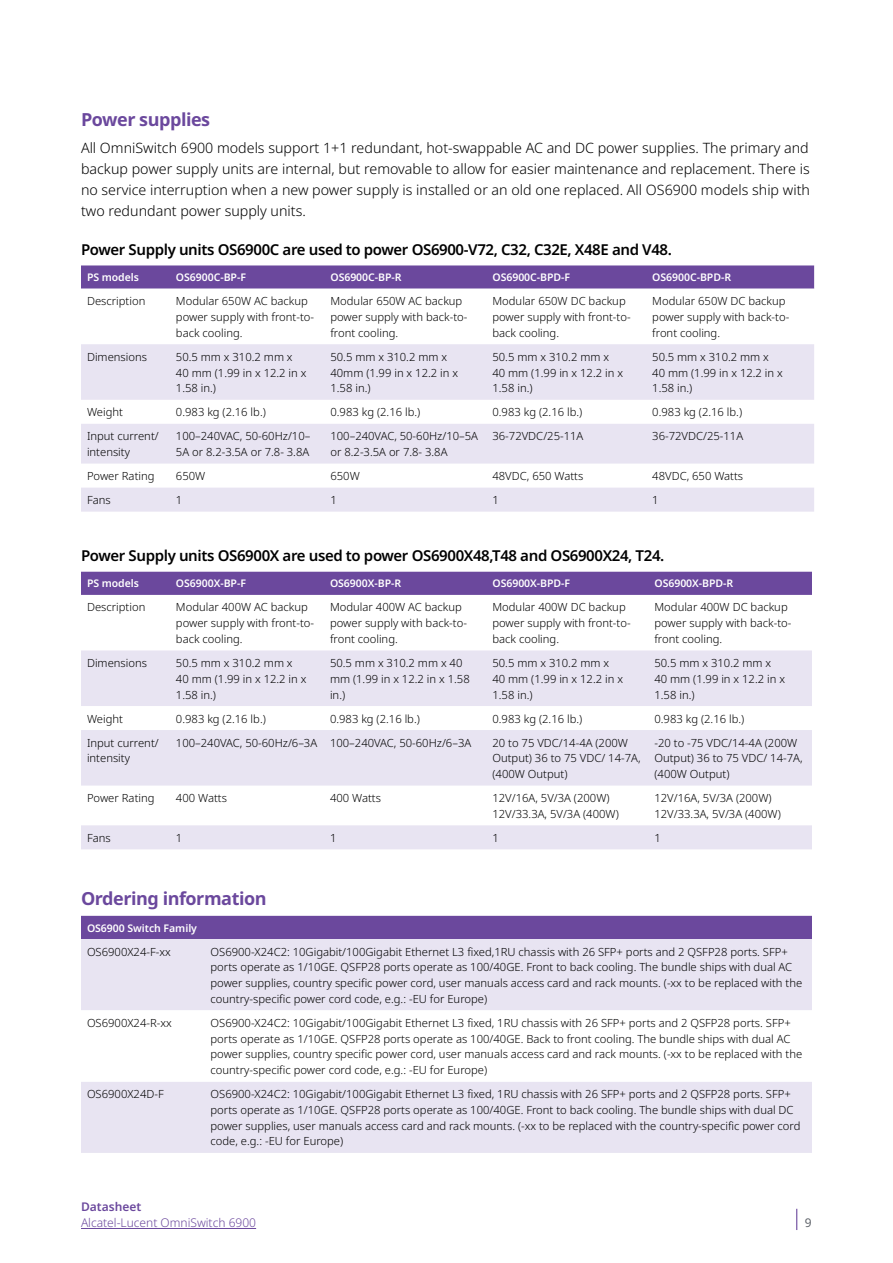
<style>
.page{position:relative;width:893px;height:1263px;background:#fff}
.page>*{position:absolute;margin:0;border:0;box-sizing:border-box;transform-origin:0 0}
.t1{font:700 18px "Noto Sans";letter-spacing:-.025em;color:#6b489d}
.t2{font:600 15px "Noto Sans";letter-spacing:-.025em;color:#000}
.t3{font:300 14.25px/21px "Noto Sans";color:#000;text-align:justify}
.t4{font:300 12px "Noto Sans";color:#6b489d}
.t5{font:600 12px "Noto Sans";color:#6b489d}
.t6{font:12px "Noto Sans";color:#5f636a}
.t7{font:300 11.25px/15.8px "Noto Sans";color:#000}
.t8{font:600 10.5px "Noto Sans";letter-spacing:-.005em;color:#fff}
</style>
<div class="page">
<svg style="left:796px;top:1209px;width:1px;height:21px"></svg>
<hr style="left:81px;top:1228px;width:175px;height:1px;background:#6b489d">
<svg style="left:81px;top:265px;width:733px;height:24px;background:#704fa0"></svg>
<svg style="left:81px;top:344px;width:733px;height:168px;fill:#e8e4f2"></svg>
<div style="left:81px;top:572px;width:731px;height:23px;background:#6b489d"></div>
<svg style="left:81px;top:650px;width:731px;height:199px;fill:#e8e4f2"></svg>
<div style="left:81px;top:916px;width:731px;height:23px;background:#6b489d"></div>
<div style="left:81px;top:939px;width:731px;height:214px;background:#e8e4f2"></div>
<svg style="left:81px;top:1010px;width:731px;height:71px"></svg>
<h1 class="t1" style="left:81px;top:106px;width:131px">Power supplies</h1>
<p class="t3" style="left:81px;top:138px;width:730px">All OmniSwitch 6900 models support 1+1 redundant, hot-swappable AC and DC power supplies. The primary and backup power supply units are internal, but removable to allow for easier maintenance and replacement. There is no service interruption when a new power supply is installed or an old one replaced. All OS6900 models ship with two redundant power supply units.</p>
<h2 class="t2" style="left:81px;top:239px;width:592px">Power Supply units OS6900C are used to power OS6900-V72, C32, C32E, X48E and V48.</h2>
<p class="t8" style="left:87px;top:270px;width:53px">PS models</p>
<p class="t8" style="left:176px;top:270px;width:72px">OS6900C-BP-F</p>
<p class="t8" style="left:330px;top:270px;width:73px">OS6900C-BP-R</p>
<p class="t8" style="left:492px;top:270px;width:79px">OS6900C-BPD-F</p>
<p class="t8" style="left:652px;top:270px;width:80px">OS6900C-BPD-R</p>
<p class="t7" style="left:87px;top:294px;width:60px">Description</p>
<p class="t7" style="left:176px;top:294px;width:140px">Modular 650W AC backup power supply with front-to&shy;back cooling.</p>
<p class="t7" style="left:330px;top:294px;width:138px">Modular 650W AC backup power supply with back-to&shy;front cooling.</p>
<p class="t7" style="left:492px;top:294px;width:140px">Modular 650W DC backup power supply with front-to&shy;back cooling.</p>
<p class="t7" style="left:652px;top:294px;width:138px">Modular 650W DC backup power supply with back-to&shy;front cooling.</p>
<p class="t7" style="left:87px;top:349px;width:62px">Dimensions</p>
<p class="t7" style="left:176px;top:349px;width:132px">50.5 mm x 310.2 mm x<br>40 mm (1.99 in x 12.2 in x<br>1.58 in.)</p>
<p class="t7" style="left:330px;top:349px;width:129px">50.5 mm x 310.2 mm x<br>40mm (1.99 in x 12.2 in x<br>1.58 in.)</p>
<p class="t7" style="left:492px;top:349px;width:132px">50.5 mm x 310.2 mm x<br>40 mm (1.99 in x 12.2 in x<br>1.58 in.)</p>
<p class="t7" style="left:652px;top:349px;width:132px">50.5 mm x 310.2 mm x<br>40 mm (1.99 in x 12.2 in x<br>1.58 in.)</p>
<p class="t7" style="left:87px;top:405px;width:37px">Weight</p>
<p class="t7" style="left:176px;top:405px;width:91px">0.983 kg (2.16 lb.)</p>
<p class="t7" style="left:330px;top:405px;width:91px">0.983 kg (2.16 lb.)</p>
<p class="t7" style="left:492px;top:405px;width:91px">0.983 kg (2.16 lb.)</p>
<p class="t7" style="left:652px;top:405px;width:91px">0.983 kg (2.16 lb.)</p>
<p class="t7" style="left:87px;top:429px;width:73px">Input current/ intensity</p>
<p class="t7" style="left:176px;top:429px;width:136px">100–240VAC, 50-60Hz/10–<br>5A or 8.2-3.5A or 7.8- 3.8A</p>
<p class="t7" style="left:330px;top:429px;width:149px">100–240VAC, 50-60Hz/10–5A or 8.2-3.5A or 7.8- 3.8A</p>
<p class="t7" style="left:492px;top:429px;width:92px">36-72VDC/25-11A</p>
<p class="t7" style="left:652px;top:429px;width:92px">36-72VDC/25-11A</p>
<p class="t7" style="left:87px;top:468px;width:69px">Power Rating</p>
<p class="t7" style="left:176px;top:468px;width:31px">650W</p>
<p class="t7" style="left:330px;top:468px;width:31px">650W</p>
<p class="t7" style="left:492px;top:468px;width:92px">48VDC, 650 Watts</p>
<p class="t7" style="left:652px;top:468px;width:92px">48VDC, 650 Watts</p>
<p class="t7" style="left:87px;top:492px;width:25px">Fans</p>
<p class="t7" style="left:176px;top:492px;width:8px">1</p>
<p class="t7" style="left:330px;top:492px;width:8px">1</p>
<p class="t7" style="left:492px;top:492px;width:8px">1</p>
<p class="t7" style="left:652px;top:492px;width:8px">1</p>
<h2 class="t2" style="left:81px;top:545px;width:585px">Power Supply units OS6900X are used to power OS6900X48,T48 and OS6900X24, T24.</h2>
<p class="t8" style="left:87px;top:576px;width:53px">PS models</p>
<p class="t8" style="left:176px;top:576px;width:72px">OS6900X-BP-F</p>
<p class="t8" style="left:330px;top:576px;width:73px">OS6900X-BP-R</p>
<p class="t8" style="left:492px;top:576px;width:79px">OS6900X-BPD-F</p>
<p class="t8" style="left:654px;top:576px;width:80px">OS6900X-BPD-R</p>
<p class="t7" style="left:87px;top:600px;width:60px">Description</p>
<p class="t7" style="left:176px;top:600px;width:140px">Modular 400W AC backup power supply with front-to&shy;back cooling.</p>
<p class="t7" style="left:330px;top:600px;width:138px">Modular 400W AC backup power supply with back-to&shy;front cooling.</p>
<p class="t7" style="left:492px;top:600px;width:140px">Modular 400W DC backup power supply with front-to&shy;back cooling.</p>
<p class="t7" style="left:654px;top:600px;width:138px">Modular 400W DC backup power supply with back-to&shy;front cooling.</p>
<p class="t7" style="left:87px;top:655px;width:62px">Dimensions</p>
<p class="t7" style="left:176px;top:655px;width:132px">50.5 mm x 310.2 mm x<br>40 mm (1.99 in x 12.2 in x<br>1.58 in.)</p>
<p class="t7" style="left:330px;top:655px;width:141px">50.5 mm x 310.2 mm x 40 mm (1.99 in x 12.2 in x 1.58 in.)</p>
<p class="t7" style="left:492px;top:655px;width:132px">50.5 mm x 310.2 mm x<br>40 mm (1.99 in x 12.2 in x<br>1.58 in.)</p>
<p class="t7" style="left:654px;top:655px;width:132px">50.5 mm x 310.2 mm x<br>40 mm (1.99 in x 12.2 in x<br>1.58 in.)</p>
<p class="t7" style="left:87px;top:711px;width:37px">Weight</p>
<p class="t7" style="left:176px;top:711px;width:91px">0.983 kg (2.16 lb.)</p>
<p class="t7" style="left:330px;top:711px;width:91px">0.983 kg (2.16 lb.)</p>
<p class="t7" style="left:492px;top:711px;width:91px">0.983 kg (2.16 lb.)</p>
<p class="t7" style="left:654px;top:711px;width:91px">0.983 kg (2.16 lb.)</p>
<p class="t7" style="left:87px;top:735px;width:73px">Input current/ intensity</p>
<p class="t7" style="left:176px;top:735px;width:297px">100–240VAC, 50-60Hz/6–3A 100–240VAC, 50-60Hz/6–3A</p>
<p class="t7" style="left:492px;top:735px;width:150px">20 to 75 VDC/14-4A (200W<br>Output) 36 to 75 VDC/ 14-7A, (400W Output)</p>
<p class="t7" style="left:654px;top:735px;width:150px">-20 to -75 VDC/14-4A (200W<br>Output) 36 to 75 VDC/ 14-7A, (400W Output)</p>
<p class="t7" style="left:87px;top:790px;width:69px">Power Rating</p>
<p class="t7" style="left:176px;top:790px;width:53px">400 Watts</p>
<p class="t7" style="left:330px;top:790px;width:53px">400 Watts</p>
<p class="t7" style="left:492px;top:790px;width:128px">12V/16A, 5V/3A (200W)<br>12V/33.3A, 5V/3A (400W)</p>
<p class="t7" style="left:654px;top:790px;width:128px">12V/16A, 5V/3A (200W)<br>12V/33.3A, 5V/3A (400W)</p>
<p class="t7" style="left:87px;top:830px;width:25px">Fans</p>
<p class="t7" style="left:176px;top:830px;width:8px">1</p>
<p class="t7" style="left:330px;top:830px;width:8px">1</p>
<p class="t7" style="left:492px;top:830px;width:8px">1</p>
<p class="t7" style="left:654px;top:830px;width:8px">1</p>
<h1 class="t1" style="left:81px;top:886px;width:187px">Ordering information</h1>
<p class="t8" style="left:87px;top:920px;width:112px">OS6900 Switch Family</p>
<p class="t7" style="left:87px;top:944px;width:85px">OS6900X24-F-xx</p>
<p class="t7" style="left:211px;top:944px;width:593px">OS6900-X24C2: 10Gigabit/100Gigabit Ethernet L3 fixed,1RU chassis with 26 SFP+ ports and 2 QSFP28 ports. SFP+ ports operate as 1/10GE. QSFP28 ports operate as 100/40GE. Front to back cooling. The bundle ships with dual AC power supplies, country specific power cord, user manuals access card and rack mounts. (-xx to be replaced with the country-specific power cord code, e.g.: -EU for Europe)</p>
<p class="t7" style="left:87px;top:1015px;width:86px">OS6900X24-R-xx</p>
<p class="t7" style="left:211px;top:1015px;width:593px">OS6900-X24C2: 10Gigabit/100Gigabit Ethernet L3 fixed, 1RU chassis with 26 SFP+ ports and 2 QSFP28 ports. SFP+ ports operate as 1/10GE. QSFP28 ports operate as 100/40GE. Back to front cooling. The bundle ships with dual AC power supplies, country specific power cord, user manuals access card and rack mounts. (-xx to be replaced with the country-specific power cord code, e.g.: -EU for Europe)</p>
<p class="t7" style="left:87px;top:1086px;width:78px">OS6900X24D-F</p>
<p class="t7" style="left:211px;top:1086px;width:591px">OS6900-X24C2: 10Gigabit/100Gigabit Ethernet L3 fixed, 1RU chassis with 26 SFP+ ports and 2 QSFP28 ports. SFP+ ports operate as 1/10GE. QSFP28 ports operate as 100/40GE. Front to back cooling. The bundle ships with dual DC power supplies, user manuals access card and rack mounts. (-xx to be replaced with the country-specific power cord code, e.g.: -EU for Europe)</p>
<p class="t5" style="left:81px;top:1198px;width:62px">Datasheet</p>
<p class="t4" style="left:81px;top:1214px;width:177px">Alcatel-Lucent OmniSwitch 6900</p>
<p class="t6" style="left:805px;top:1214px;width:8px">9</p>
</div>
